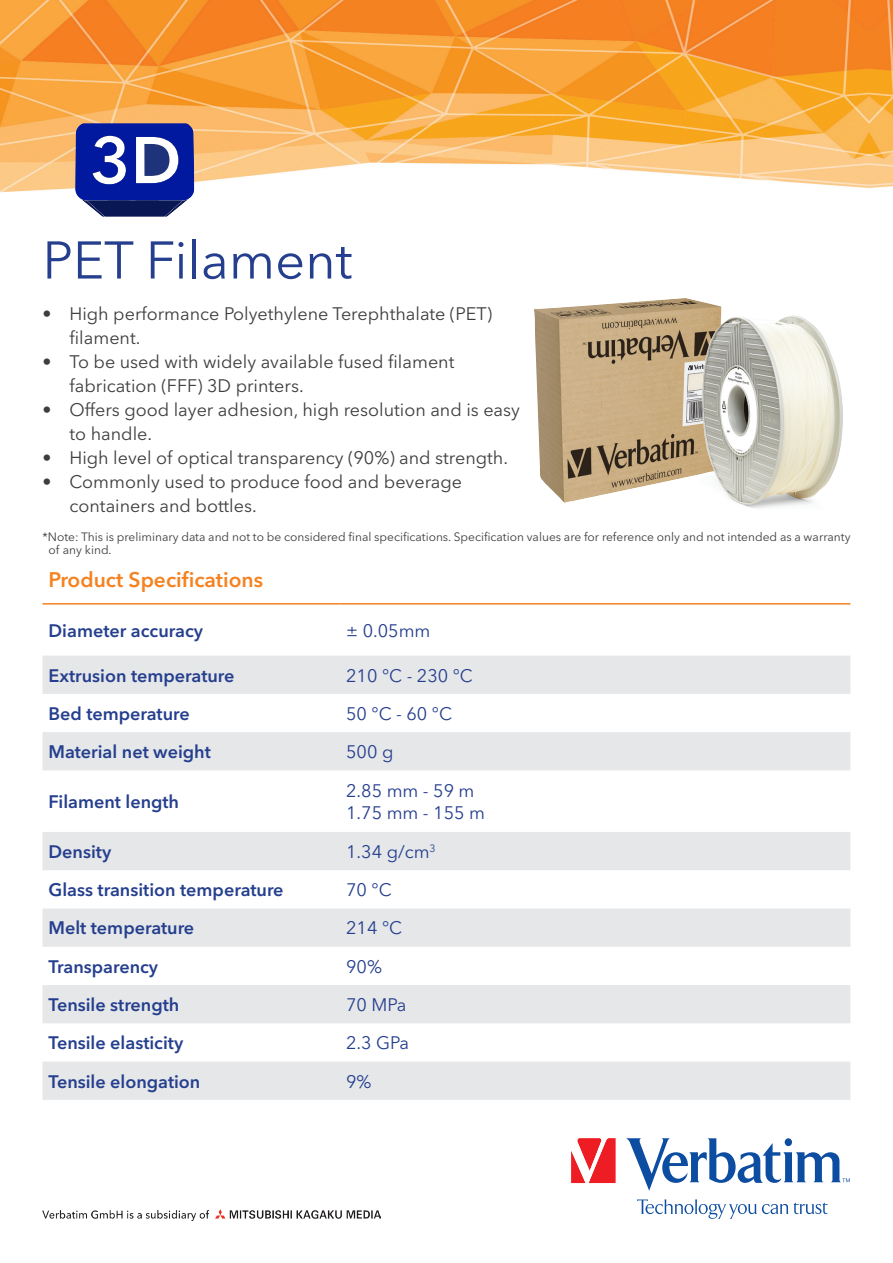
<style>
.page{position:relative;width:893px;height:1263px;background:#fff}
.page>*{position:absolute;margin:0;border:0;box-sizing:border-box;transform-origin:0 0}
.t1{font:52.5px "Avenir Next LT Pro";color:#253f8e}
.t2{font:600 21px "Avenir Next LT Pro";color:#f58220}
.t3{font:18px/24px "Avenir Next LT Pro";color:#3e3e3f}
.t4{font:600 18px "Avenir Next LT Pro";color:#253f8e}
.t5{font:18px "Avenir Next LT Pro";color:#253f8e}
.t6{font:12px "Avenir Next LT Pro";color:#3e3e3f}
</style>
<div class="page">
<img style="left:0;top:0;width:893px;height:193px">
<svg style="left:75px;top:123px;width:119px;height:94px"></svg>
<svg style="left:571px;top:1138px;width:45px;height:45px"></svg>
<svg style="left:637px;top:1199px;width:191px;height:20px"></svg>
<svg style="left:626px;top:1138px;width:224px;height:53px"></svg>
<img style="left:43px;top:1209px;width:338px;height:11px">
<svg style="left:43px;top:656px;width:807px;height:444px;fill:#e6e7e9"></svg>
<hr style="left:43px;top:603px;width:297px;height:1px;background:#f58220">
<hr style="left:340px;top:603px;width:510px;height:1px;background:#f58220">
<img style="left:534px;top:298px;width:187px;height:205px">
<img style="left:690px;top:315px;width:153px;height:193px">
<h1 class="t1" style="left:43px;top:229px;width:311px">PET Filament</h1>
<p class="t3" style="left:70px;top:301px;width:424px;text-indent:-27px">• High performance Polyethylene Terephthalate (PET) filament.</p>
<p class="t3" style="left:70px;top:349px;width:386px;text-indent:-27px">• To be used with widely available fused filament fabrication (FFF) 3D printers.</p>
<p class="t3" style="left:70px;top:397px;width:452px;text-indent:-27px">• Offers good layer adhesion, high resolution and is easy to handle.</p>
<p class="t3" style="left:43px;top:445px;width:467px">• High level of optical transparency (90%) and strength.</p>
<p class="t3" style="left:70px;top:469px;width:394px;text-indent:-27px">• Commonly used to produce food and beverage containers and bottles.</p>
<p class="t6" style="left:43px;top:529px;width:809px">*Note: This is preliminary data and not to be considered final specifications. Specification values are for reference only and not intended as a warranty</p>
<p class="t6" style="left:49px;top:543px;width:65px">of any kind.</p>
<p class="t2" style="left:49px;top:567px;width:216px">Product Specifications</p>
<p class="t4" style="left:49px;top:620px;width:156px">Diameter accuracy</p>
<p class="t5" style="left:346px;top:620px;width:86px">± 0.05mm</p>
<p class="t4" style="left:49px;top:664px;width:187px">Extrusion temperature</p>
<p class="t5" style="left:346px;top:664px;width:128px">210 °C - 230 °C</p>
<p class="t4" style="left:49px;top:703px;width:143px">Bed temperature</p>
<p class="t5" style="left:346px;top:703px;width:107px">50 °C - 60 °C</p>
<p class="t4" style="left:49px;top:741px;width:164px">Material net weight</p>
<p class="t5" style="left:346px;top:741px;width:49px">500 g</p>
<p class="t4" style="left:49px;top:791px;width:132px">Filament length</p>
<p class="t5" style="left:346px;top:780px;width:130px">2.85 mm - 59 m</p>
<p class="t5" style="left:346px;top:802px;width:140px">1.75 mm - 155 m</p>
<p class="t4" style="left:49px;top:841px;width:64px">Density</p>
<p class="t5" style="left:346px;top:841px;width:91px">1.34 g/cm<sup>3</sup></p>
<p class="t4" style="left:49px;top:879px;width:237px">Glass transition temperature</p>
<p class="t5" style="left:346px;top:879px;width:47px">70 °C</p>
<p class="t4" style="left:49px;top:917px;width:147px">Melt temperature</p>
<p class="t5" style="left:346px;top:917px;width:57px">214 °C</p>
<p class="t4" style="left:49px;top:955px;width:111px">Transparency</p>
<p class="t5" style="left:346px;top:956px;width:37px">90%</p>
<p class="t4" style="left:49px;top:994px;width:132px">Tensile strength</p>
<p class="t5" style="left:346px;top:994px;width:62px">70 MPa</p>
<p class="t4" style="left:49px;top:1032px;width:136px">Tensile elasticity</p>
<p class="t5" style="left:346px;top:1032px;width:65px">2.3 GPa</p>
<p class="t4" style="left:49px;top:1070px;width:153px">Tensile elongation</p>
<p class="t5" style="left:346px;top:1070px;width:27px">9%</p>
</div>
